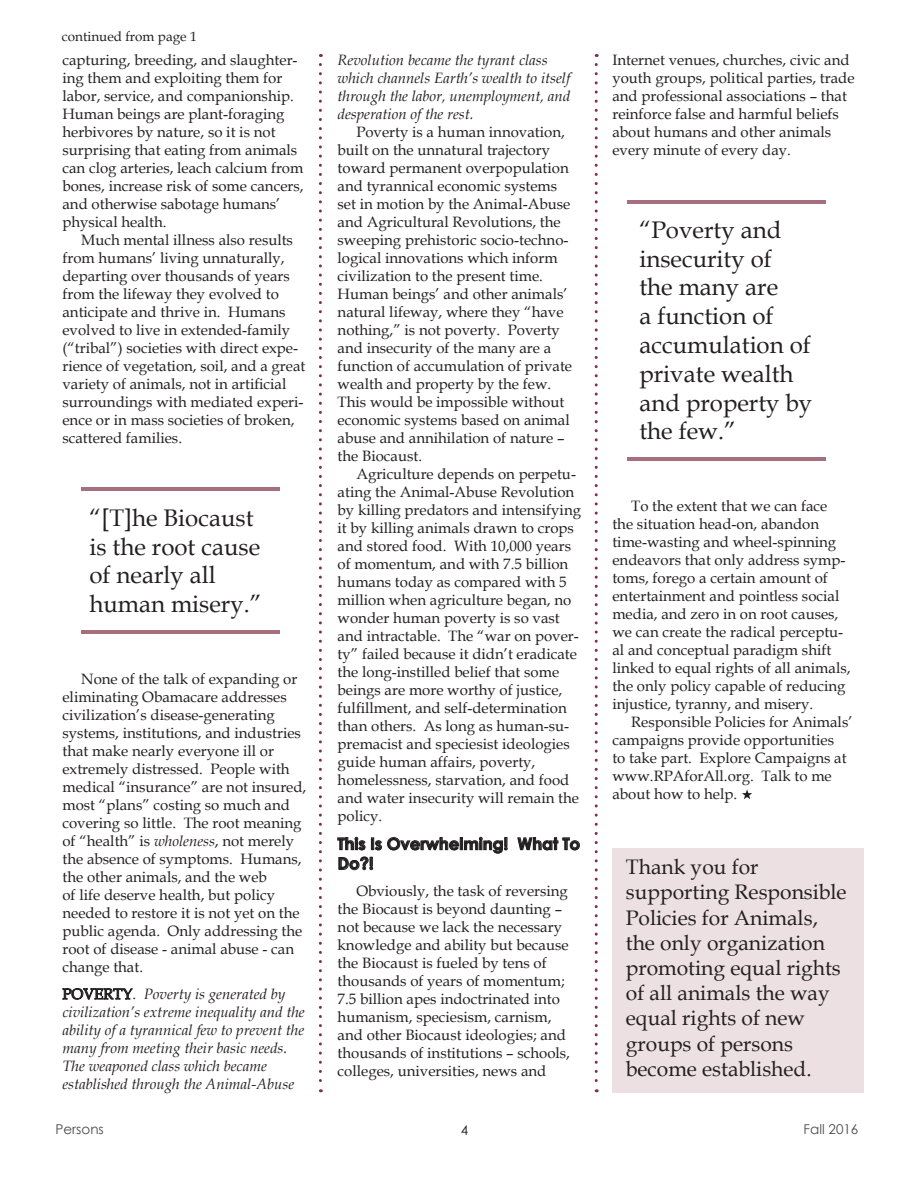
<style>
.page{position:relative;width:918px;height:1188px;background:#fff}
.page>*{position:absolute;margin:0;border:0;box-sizing:border-box;transform-origin:0 0}
.t1{font:24px/28.8px "Book Antiqua";color:#231f20}
.t2{font:21px/25.2px "Book Antiqua";color:#231f20}
.t3{font:700 16.5px/19.8px "Century Gothic";color:#231f20}
.t4{font:15px/18px "Book Antiqua";color:#231f20}
.t5{font:italic 15px/18px "Book Antiqua";color:#231f20}
.t6{font:13.5px "Book Antiqua";color:#231f20}
.t7{font:13.5px "Century Gothic";color:#4c4b4b}
.t8{font:13.5px "Century Gothic";color:#231f20}
.s1{font-style:italic}
.s2{font-style:normal}
</style>
<div class="page">
<div style="left:612px;top:848px;width:252px;height:244px;background:#ece0e3"></div>
<svg style="left:62px;top:988px;width:70px;height:12px"></svg>
<svg style="left:517px;top:837px;width:63px;height:14px"></svg>
<svg style="left:337px;top:837px;width:171px;height:33px"></svg>
<svg style="left:319px;top:65px;width:3px;height:1027px"></svg>
<svg style="left:595px;top:65px;width:3px;height:1027px"></svg>
<hr style="left:81px;top:487px;width:199px;height:3px;background:#803147">
<hr style="left:627px;top:458px;width:199px;height:3px;background:#803147">
<hr style="left:627px;top:200px;width:199px;height:4px;background:#a66f7e">
<hr style="left:81px;top:630px;width:199px;height:4px;background:#a66f7e">
<svg style="left:742px;top:789px;width:10px;height:10px"></svg>
<p class="t6" style="left:62px;top:27px;width:137px">continued from page 1</p>
<p class="t4" style="left:62px;top:50px;width:243px">capturing, breeding, and slaughter&shy;ing them and exploiting them for labor, service, and companionship.<br>Human beings are plant-foraging herbivores by nature, so it is not surprising that eating from animals can clog arteries, leach calcium from bones, increase risk of some cancers, and otherwise sabotage humans’ physical health.</p>
<p class="t4" style="left:62px;top:230px;width:245px;text-indent:19px">Much mental illness also results from humans’ living unnaturally, departing over thousands of years from the lifeway they evolved to anticipate and thrive in. Humans evolved to live in extended-family (“tribal”) societies with direct expe&shy;rience of vegetation, soil, and a great variety of animals, not in artificial surroundings with mediated experi&shy;ence or in mass societies of broken, scattered families.</p>
<p class="t1" style="left:89px;top:503px;width:174px">“[T]he Biocaust is the root cause of nearly all human misery.”</p>
<p class="t4" style="left:62px;top:670px;width:245px;text-indent:19px">None of the talk of expanding or eliminating Obamacare addresses civilization’s disease-generating systems, institutions, and industries that make nearly everyone ill or extremely distressed. People with medical “insurance” are not insured, most “plans” costing so much and covering so little. The root meaning of “health” is <span class="s1">wholeness</span>, not merely the absence of symptoms. Humans, the other animals, and the web<br>of life deserve health, but policy needed to restore it is not yet on the public agenda. Only addressing the root of disease - animal abuse - can change that.</p>
<p class="t5" style="left:62px;top:985px;width:244px"><span class="s2">POVERTY.</span> Poverty is generated by civilization’s extreme inequality and the ability of a tyrannical few to prevent the many from meeting their basic needs.<br>The weaponed class which became established through the Animal-Abuse</p>
<p class="t5" style="left:338px;top:50px;width:234px">Revolution became the tyrant class which channels Earth’s wealth to itself through the labor, unemployment, and desperation of the rest.</p>
<p class="t4" style="left:338px;top:122px;width:236px;text-indent:19px">Poverty is a human innovation, built on the unnatural trajectory toward permanent overpopulation and tyrannical economic systems set in motion by the Animal-Abuse and Agricultural Revolutions, the sweeping prehistoric socio-techno&shy;logical innovations which inform civilization to the present time.<br>Human beings’ and other animals’ natural lifeway, where they “have nothing,” is not poverty. Poverty and insecurity of the many are a function of accumulation of private wealth and property by the few.<br>This would be impossible without economic systems based on animal abuse and annihilation of nature – the Biocaust.</p>
<p class="t4" style="left:338px;top:464px;width:245px;text-indent:19px">Agriculture depends on perpetu&shy;ating the Animal-Abuse Revolution by killing predators and intensifying it by killing animals drawn to crops and stored food. With 10,000 years of momentum, and with 7.5 billion humans today as compared with 5 million when agriculture began, no wonder human poverty is so vast and intractable. The “war on pover&shy;ty” failed because it didn’t eradicate the long-instilled belief that some beings are more worthy of justice, fulfillment, and self-determination than others. As long as human-su&shy;premacist and speciesist ideologies guide human affairs, poverty, homelessness, starvation, and food and water insecurity will remain the policy.</p>
<p class="t3" style="left:338px;top:833px;width:244px">This Is Overwhelming! What To<br>Do?!</p>
<p class="t4" style="left:338px;top:882px;width:234px;text-indent:19px">Obviously, the task of reversing the Biocaust is beyond daunting – not because we lack the necessary knowledge and ability but because the Biocaust is fueled by tens of thousands of years of momentum; 7.5 billion apes indoctrinated into humanism, speciesism, carnism, and other Biocaust ideologies; and thousands of institutions – schools, colleges, universities, news and</p>
<p class="t4" style="left:612px;top:50px;width:244px">Internet venues, churches, civic and youth groups, political parties, trade and professional associations – that reinforce false and harmful beliefs about humans and other animals every minute of every day.</p>
<p class="t1" style="left:639px;top:215px;width:174px">“Poverty and insecurity of<br>the many are<br>a function of accumulation of private wealth and property by the few.”</p>
<p class="t4" style="left:612px;top:497px;width:240px;text-indent:19px">To the extent that we can face the situation head-on, abandon time-wasting and wheel-spinning endeavors that only address symp&shy;toms, forego a certain amount of entertainment and pointless social media, and zero in on root causes, we can create the radical perceptu&shy;al and conceptual paradigm shift linked to equal rights of all animals, the only policy capable of reducing injustice, tyranny, and misery.</p>
<p class="t4" style="left:612px;top:713px;width:242px;text-indent:19px">Responsible Policies for Animals’ campaigns provide opportunities<br>to take part. Explore Campaigns at www.RPAforAll.org. Talk to me about how to help.</p>
<p class="t2" style="left:626px;top:854px;width:222px">Thank you for supporting Responsible<br>Policies for Animals, the only organization promoting equal rights of all animals the way equal rights of new groups of persons become established.</p>
<p class="t7" style="left:56px;top:1120px;width:50px">Persons</p>
<p class="t7" style="left:804px;top:1120px;width:56px">Fall 2016</p>
<p class="t8" style="left:461px;top:1121px;width:9px">4</p>
</div>
